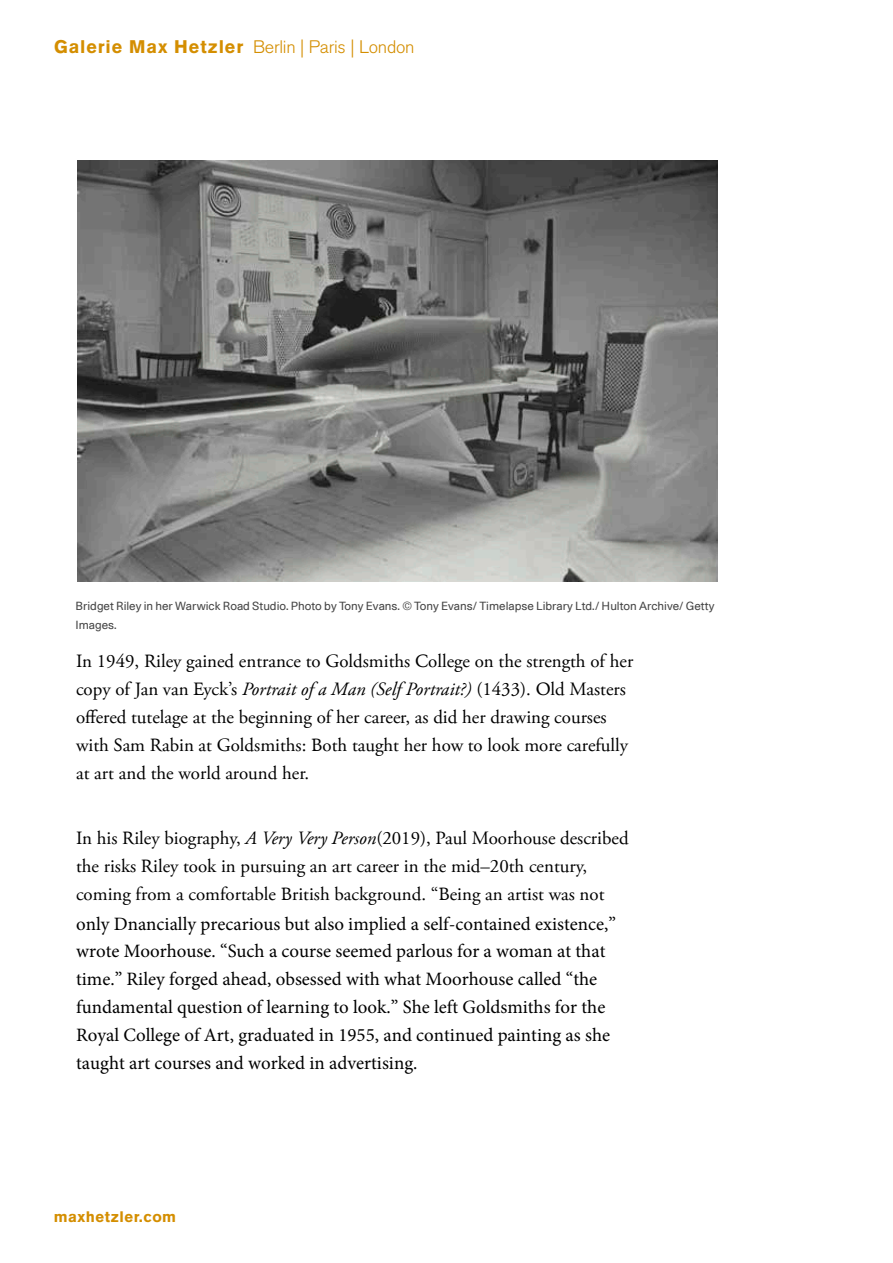
<style>
.page{position:relative;width:893px;height:1263px;background:#fff}
.page>*{position:absolute;margin:0;border:0;box-sizing:border-box;transform-origin:0 0}
.t1{font:18.9px/27.9px "Adobe Garamond W08";color:#000}
.t2{font:18.9px/27.9px "Minion Pro";color:#000}
.t3{font:18px "Akzidenz Grotesk BE Light Os F";letter-spacing:-.015em;color:#d48e00}
.t4{font:900 15px "Akzidenz Grotesk";letter-spacing:.03em;color:#d48e00}
.t5{font:11.55px/18.9px "font 00000000237475 b 1";color:#454545}
.s1{font-family:"Akzidenz Grotesk";font-weight:900}
.s2{font-style:italic}
</style>
<div class="page">
<img style="left:77px;top:161px;width:641px;height:420px">
<p class="t3" style="left:54px;top:37px;width:362px"><span class="s1">Galerie Max Hetzler</span> Berlin | Paris | London</p>
<p class="t5" style="left:76px;top:596px;width:640px">Bridget Riley in her Warwick Road Studio. Photo by Tony Evans. © Tony Evans/ Timelapse Library Ltd./ Hulton Archive/ Getty<br>Images.</p>
<p class="t1" style="left:76px;top:647px;width:559px">In 1949, Riley gained entrance to Goldsmiths College on the strength of her copy of Jan van Eyck’s <span class="s2">Portrait of a Man (Self Portrait?)</span> (1433). Old Masters offered tutelage at the beginning of her career, as did her drawing courses with Sam Rabin at Goldsmiths: Both taught her how to look more carefully at art and the world around her.</p>
<p class="t1" style="left:76px;top:825px;width:554px">In his Riley biography, <span class="s2">A Very Very Person</span>(2019), Paul Moorhouse described the risks Riley took in pursuing an art career in the mid–20th century, coming from a comfortable British background. “Being an artist was not</p>
<p class="t2" style="left:76px;top:910px;width:541px">only Dnancially precarious but also implied a self-contained existence,” wrote Moorhouse. “Such a course seemed parlous for a woman at that time.” Riley forged ahead, obsessed with what Moorhouse called “the fundamental question of learning to look.” She left Goldsmiths for the Royal College of Art, graduated in 1955, and continued painting as she taught art courses and worked in advertising.</p>
<p class="t4" style="left:54px;top:1207px;width:124px">maxhetzler.com</p>
</div>
